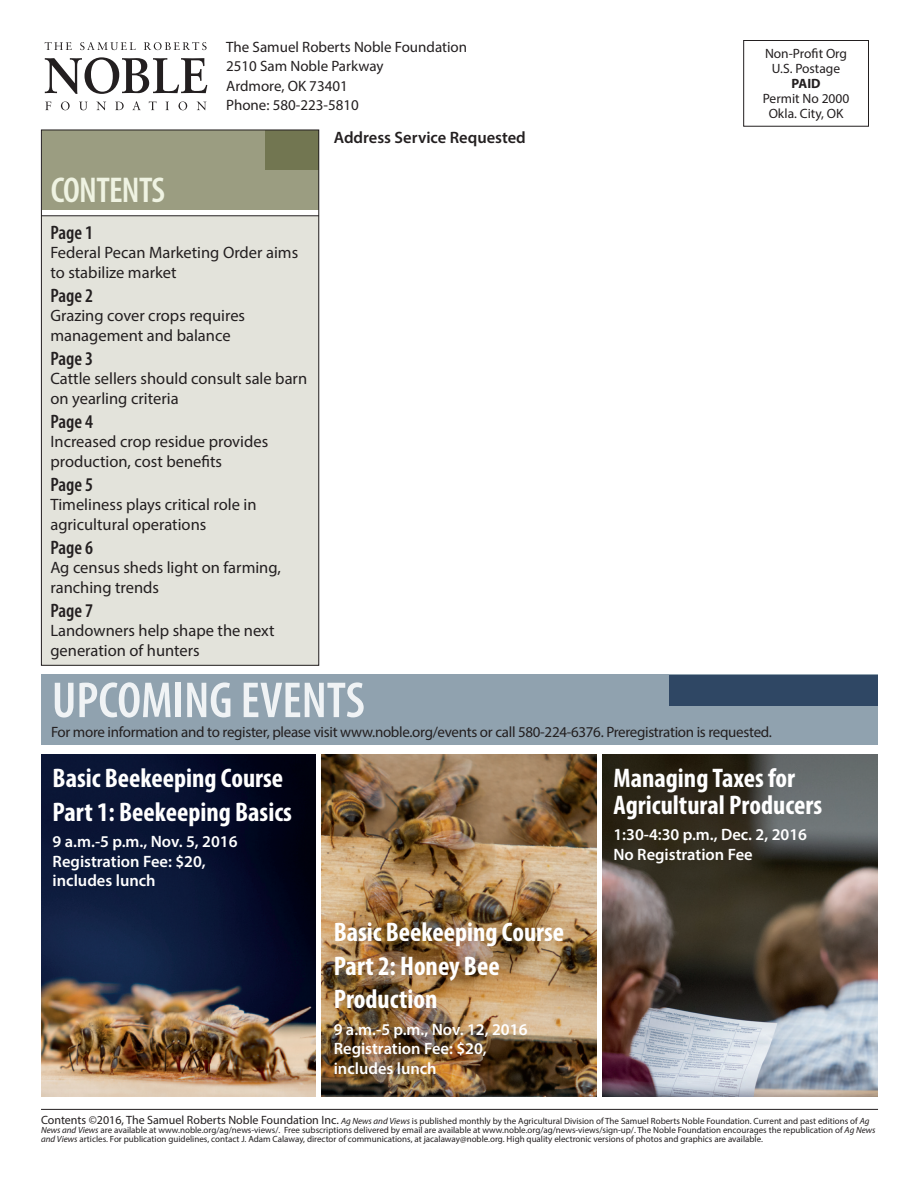
<style>
.page{position:relative;width:918px;height:1188px;background:#fff}
.page>*{position:absolute;margin:0;border:0;box-sizing:border-box;transform-origin:0 0}
.t1{font:600 condensed 51px "Myriad Pro";color:#f0f3f5}
.t2{font:600 condensed 36px "Myriad Pro";letter-spacing:-.02em;color:#eff3e2}
.t3{font:700 condensed 27px/33.8px "Myriad Pro";color:#fff}
.t4{font:600 condensed 19.5px "Myriad Pro";color:#231f20}
.t5{font:16.5px/19.5px "Myriad Pro";color:#231f20}
.t6{font:600 16.5px/19.5px "Myriad Pro";color:#fff}
.t7{font:600 16.5px "Myriad Pro";color:#231f20}
.t8{font:15px "Myriad Pro";letter-spacing:-.02em;color:#231f20}
.t9{font:15px/19.5px "Myriad Pro";color:#231f20}
.t10{font:13.5px/15px "Myriad Pro";color:#231f20;text-align:center}
.t11{font:700 13.5px "Myriad Pro";color:#231f20}
.t12{font:9px/9px "Myriad Pro";color:#231f20}
.s1{font-size:12px}
.s2{font-style:italic}
</style>
<div class="page">
<div style="left:743px;top:40px;width:126px;height:87px;border:1px solid #231f20"></div>
<div style="left:42px;top:130px;width:277px;height:80px;background:#9b9d81"></div>
<div style="left:265px;top:130px;width:54px;height:40px;background:#727651"></div>
<img style="left:41px;top:755px;width:275px;height:342px">
<img style="left:603px;top:755px;width:275px;height:342px">
<img style="left:322px;top:755px;width:275px;height:342px">
<div style="left:42px;top:216px;width:277px;height:450px;background:#e3e3db"></div>
<svg style="left:45px;top:42px;width:27px;height:8px"></svg>
<svg style="left:80px;top:42px;width:56px;height:8px"></svg>
<svg style="left:144px;top:42px;width:63px;height:8px"></svg>
<svg style="left:45px;top:57px;width:162px;height:37px"></svg>
<svg style="left:45px;top:102px;width:6px;height:8px"></svg>
<svg style="left:61px;top:101px;width:9px;height:9px"></svg>
<svg style="left:79px;top:102px;width:8px;height:8px"></svg>
<svg style="left:96px;top:102px;width:10px;height:8px"></svg>
<svg style="left:115px;top:102px;width:9px;height:8px"></svg>
<svg style="left:132px;top:101px;width:9px;height:9px"></svg>
<svg style="left:149px;top:101px;width:7px;height:9px"></svg>
<svg style="left:166px;top:102px;width:3px;height:8px"></svg>
<svg style="left:178px;top:101px;width:9px;height:9px"></svg>
<svg style="left:197px;top:102px;width:9px;height:8px"></svg>
<hr style="left:41px;top:1109px;width:837px;height:1px;background:#231f20">
<div style="left:41px;top:675px;width:837px;height:70px;background:#90a2af"></div>
<div style="left:670px;top:675px;width:208px;height:30px;background:#2f4764"></div>
<div style="left:41px;top:130px;width:278px;height:536px;border:1px solid #231f20"></div>
<hr style="left:41px;top:215px;width:278px;height:1px;background:#231f20">
<h3 class="t9" style="left:226px;top:37px;width:243px">The Samuel Roberts Noble Foundation<br>2510 Sam Noble Parkway<br>Ardmore, OK 73401<br>Phone: 580-223-5810</h3>
<h2 class="t2" style="left:51px;top:168px;width:116px">CONTENTS</h2>
<h3 class="t4" style="left:50px;top:220px;width:44px">Page 1</h3>
<h3 class="t5" style="left:50px;top:243px;width:249px">Federal Pecan Marketing Order aims to stabilize market</h3>
<h3 class="t4" style="left:50px;top:283px;width:44px">Page 2</h3>
<h3 class="t5" style="left:50px;top:306px;width:196px">Grazing cover crops requires management and balance</h3>
<h3 class="t4" style="left:50px;top:346px;width:44px">Page 3</h3>
<h3 class="t5" style="left:50px;top:369px;width:258px">Cattle sellers should consult sale barn on yearling criteria</h3>
<h3 class="t4" style="left:50px;top:409px;width:44px">Page 4</h3>
<h3 class="t5" style="left:50px;top:432px;width:219px">Increased crop residue provides production, cost benefits</h3>
<h3 class="t4" style="left:50px;top:472px;width:44px">Page 5</h3>
<h3 class="t5" style="left:50px;top:495px;width:208px">Timeliness plays critical role in agricultural operations</h3>
<h3 class="t4" style="left:50px;top:535px;width:44px">Page 6</h3>
<h3 class="t5" style="left:50px;top:558px;width:232px">Ag census sheds light on farming, ranching trends</h3>
<h3 class="t4" style="left:50px;top:598px;width:44px">Page 7</h3>
<h3 class="t5" style="left:50px;top:621px;width:226px">Landowners help shape the next generation of hunters</h3>
<h3 class="t7" style="left:334px;top:127px;width:194px">Address Service Requested</h3>
<h3 class="t10" style="left:765px;top:46px;width:84px">Non-Profit Org<br>U.S. Postage</h3>
<h3 class="t11" style="left:792px;top:75px;width:31px">PAID</h3>
<h3 class="t10" style="left:763px;top:91px;width:88px">Permit No 2000<br>Okla. City, OK</h3>
<h1 class="t1" style="left:52px;top:669px;width:314px">UPCOMING EVENTS</h1>
<h3 class="t8" style="left:51px;top:722px;width:723px">For more information and to register, please visit www.noble.org/events or call 580-224-6376. Preregistration is requested.</h3>
<h3 class="t3" style="left:53px;top:761px;width:241px">Basic Beekeeping Course<br>Part 1: Beekeeping Basics</h3>
<h3 class="t6" style="left:53px;top:831px;width:186px">9 a.m.-5 p.m., Nov. 5, 2016<br>Registration Fee: $20, includes lunch</h3>
<h3 class="t3" style="left:334px;top:915px;width:232px">Basic Beekeeping Course<br>Part 2: Honey Bee<br>Production</h3>
<h3 class="t6" style="left:334px;top:1019px;width:195px">9 a.m.-5 p.m., Nov. 12, 2016<br>Registration Fee: $20, includes lunch</h3>
<h3 class="t3" style="left:613px;top:764px;width:210px;line-height:27px">Managing Taxes for<br>Agricultural Producers</h3>
<h3 class="t6" style="left:613px;top:825px;width:195px">1:30-4:30 p.m., Dec. 2, 2016<br>No Registration Fee</h3>
<p class="t12" style="left:41px;top:1116px;width:836px"><span class="s1">Contents ©2016, The Samuel Roberts Noble Foundation Inc.</span> <span class="s2">Ag News and Views</span> is published monthly by the Agricultural Division of The Samuel Roberts Noble Foundation. Current and past editions of <span class="s2">Ag<br>News and Views</span> are available at www.noble.org/ag/news-views/. Free subscriptions delivered by email are available at www.noble.org/ag/news-views/sign-up/. The Noble Foundation encourages the republication of <span class="s2">Ag News and Views</span> articles. For publication guidelines, contact J. Adam Calaway, director of communications, at jacalaway@noble.org. High quality electronic versions of photos and graphics are available.</p>
</div>
